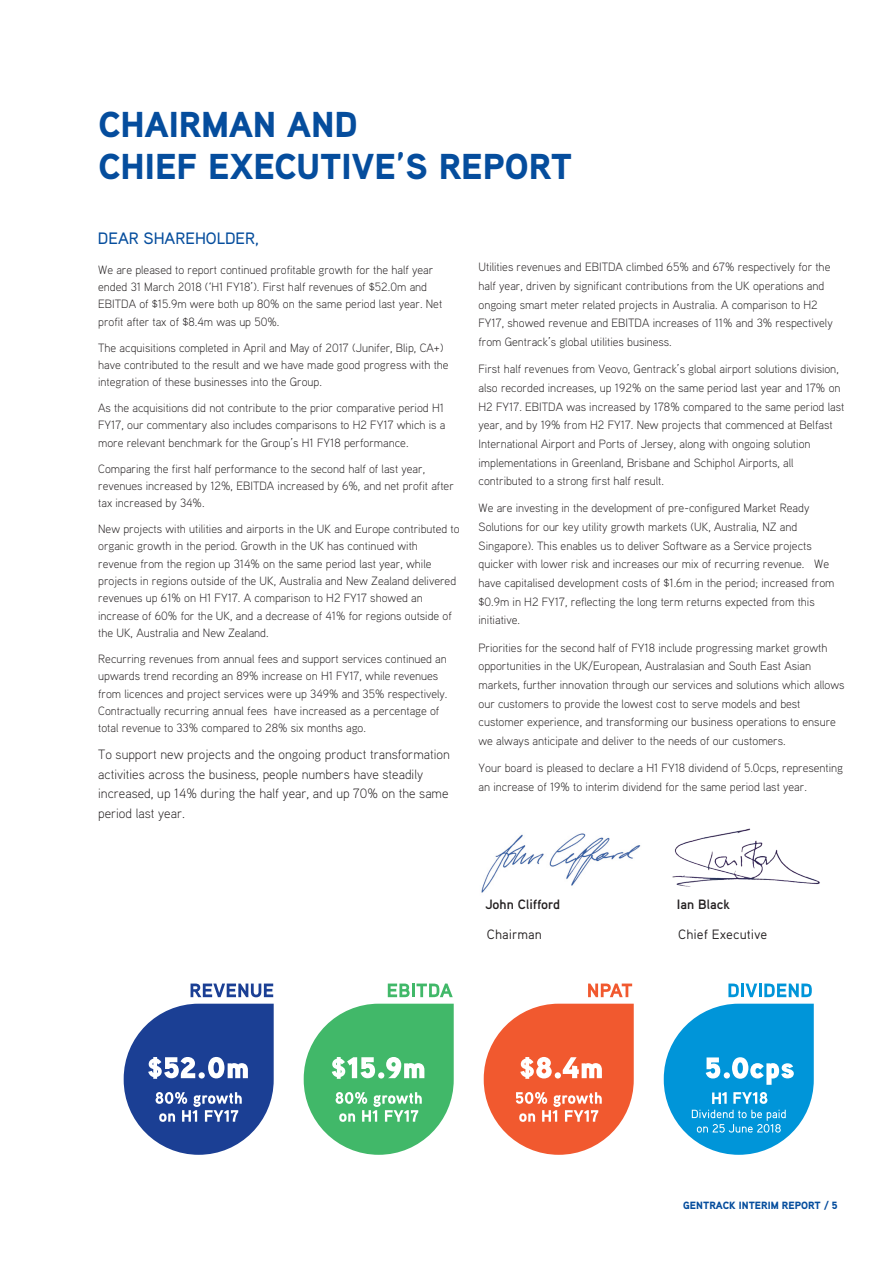
<style>
.page{position:relative;width:893px;height:1263px;background:#fff}
.page>*{position:absolute;margin:0;border:0;box-sizing:border-box;transform-origin:0 0}
.t1{font:900 36px/42px "Aaux Pro";color:#054d9d}
.Subhead_2{font:500 16.5px "Aaux Pro";color:#054d9d}
.Paragraph_Style_1{font:300 13.5px/19.5px "Aaux Pro";color:#231f20}
.Paragraph_Style_1-2{font:13.5px "Aaux Pro";color:#231f20}
.Paragraph_Style_1-3{font:700 13.5px "Aaux Pro";color:#231f20}
.Paragraph_Style_1-4{font:300 12px/18.6px "Aaux Pro";color:#231f20}
.Page_Markers_R{font:900 10.5px "Aaux Pro";color:#054d9d}
</style>
<div class="page">
<img style="left:481px;top:833px;width:160px;height:60px">
<img style="left:672px;top:828px;width:148px;height:59px">
<svg style="left:191px;top:983px;width:82px;height:14px"></svg>
<svg style="left:388px;top:983px;width:22px;height:14px"></svg>
<hr style="left:412px;top:983px;width:3px;height:14px;background:#41b869">
<svg style="left:416px;top:983px;width:37px;height:14px"></svg>
<svg style="left:588px;top:983px;width:44px;height:14px"></svg>
<svg style="left:728px;top:983px;width:11px;height:14px"></svg>
<hr style="left:741px;top:983px;width:3px;height:14px;background:#0095d9">
<svg style="left:745px;top:983px;width:12px;height:14px"></svg>
<hr style="left:759px;top:983px;width:3px;height:14px;background:#0095d9">
<svg style="left:764px;top:983px;width:48px;height:14px"></svg>
<svg style="left:124px;top:1004px;width:150px;height:151px"></svg>
<svg style="left:304px;top:1004px;width:150px;height:151px"></svg>
<svg style="left:484px;top:1004px;width:150px;height:151px"></svg>
<svg style="left:664px;top:1004px;width:150px;height:151px"></svg>
<p class="t1" style="left:98px;top:102px;width:475px">CHAIRMAN AND<br>CHIEF EXECUTIVE’S REPORT</p>
<p class="Subhead_2" style="left:98px;top:228px;width:163px">DEAR SHAREHOLDER,</p>
<p class="Paragraph_Style_1-4" style="left:98px;top:260px;width:346px;line-height:17.4px">We are pleased to report continued profitable growth for the half year ended 31 March 2018 (‘H1 FY18’). First half revenues of $52.0m and EBITDA of $15.9m were both up 80% on the same period last year. Net profit after tax of $8.4m was up 50%.</p>
<p class="Paragraph_Style_1-4" style="left:98px;top:338px;width:352px;line-height:17.4px">The acquisitions completed in April and May of 2017 (Junifer, Blip, CA+) have contributed to the result and we have made good progress with the integration of these businesses into the Group.</p>
<p class="Paragraph_Style_1-4" style="left:98px;top:399px;width:349px;line-height:17.4px;text-align:justify">As the acquisitions did not contribute to the prior comparative period H1<br>FY17, our commentary also includes comparisons to H2 FY17 which is a more relevant benchmark for the Group’s H1 FY18 performance.</p>
<p class="Paragraph_Style_1-4" style="left:98px;top:459px;width:357px;line-height:17.4px">Comparing the first half performance to the second half of last year, revenues increased by 12%, EBITDA increased by 6%, and net profit after tax increased by 34%.</p>
<p class="Paragraph_Style_1-4" style="left:98px;top:520px;width:363px;line-height:17.4px">New projects with utilities and airports in the UK and Europe contributed to organic growth in the period. Growth in the UK has continued with revenue from the region up 314% on the same period last year, while projects in regions outside of the UK, Australia and New Zealand delivered revenues up 61% on H1 FY17. A comparison to H2 FY17 showed an increase of 60% for the UK, and a decrease of 41% for regions outside of the UK, Australia and New Zealand.</p>
<p class="Paragraph_Style_1-4" style="left:98px;top:650px;width:351px;line-height:17.4px">Recurring revenues from annual fees and support services continued an upwards trend recording an 89% increase on H1 FY17, while revenues from licences and project services were up 349% and 35% respectively.<br>Contractually recurring annual fees have increased as a percentage of total revenue to 33% compared to 28% six months ago.</p>
<p class="Paragraph_Style_1" style="left:98px;top:744px;width:353px">To support new projects and the ongoing product transformation activities across the business, people numbers have steadily increased, up 14% during the half year, and up 70% on the same period last year.</p>
<p class="Paragraph_Style_1-4" style="left:478px;top:258px;width:356px">Utilities revenues and EBITDA climbed 65% and 67% respectively for the half year, driven by significant contributions from the UK operations and ongoing smart meter related projects in Australia. A comparison to H2<br>FY17, showed revenue and EBITDA increases of 11% and 3% respectively from Gentrack’s global utilities business.</p>
<p class="Paragraph_Style_1-4" style="left:478px;top:359px;width:367px">First half revenues from Veovo, Gentrack’s global airport solutions division, also recorded increases, up 192% on the same period last year and 17% on H2 FY17. EBITDA was increased by 178% compared to the same period last year, and by 19% from H2 FY17. New projects that commenced at Belfast International Airport and Ports of Jersey, along with ongoing solution implementations in Greenland, Brisbane and Schiphol Airports, all contributed to a strong first half result.</p>
<p class="Paragraph_Style_1-4" style="left:478px;top:499px;width:357px">We are investing in the development of pre-configured Market Ready Solutions for our key utility growth markets (UK, Australia, NZ and Singapore). This enables us to deliver Software as a Service projects quicker with lower risk and increases our mix of recurring revenue. We have capitalised development costs of $1.6m in the period; increased from $0.9m in H2 FY17, reflecting the long term returns expected from this initiative.</p>
<p class="Paragraph_Style_1-4" style="left:478px;top:638px;width:368px">Priorities for the second half of FY18 include progressing market growth opportunities in the UK/European, Australasian and South East Asian markets, further innovation through our services and solutions which allows our customers to provide the lowest cost to serve models and best customer experience, and transforming our business operations to ensure we always anticipate and deliver to the needs of our customers.</p>
<p class="Paragraph_Style_1-4" style="left:478px;top:758px;width:366px">Your board is pleased to declare a H1 FY18 dividend of 5.0cps, representing an increase of 19% to interim dividend for the same period last year.</p>
<p class="Paragraph_Style_1-3" style="left:485px;top:896px;width:76px">John Clifford</p>
<p class="Paragraph_Style_1-3" style="left:677px;top:896px;width:55px">Ian Black</p>
<p class="Paragraph_Style_1-2" style="left:487px;top:925px;width:56px">Chairman</p>
<p class="Paragraph_Style_1-2" style="left:678px;top:925px;width:91px">Chief Executive</p>
<p class="Page_Markers_R" style="left:683px;top:1199px;width:156px">GENTRACK INTERIM REPORT / 5</p>
</div>
